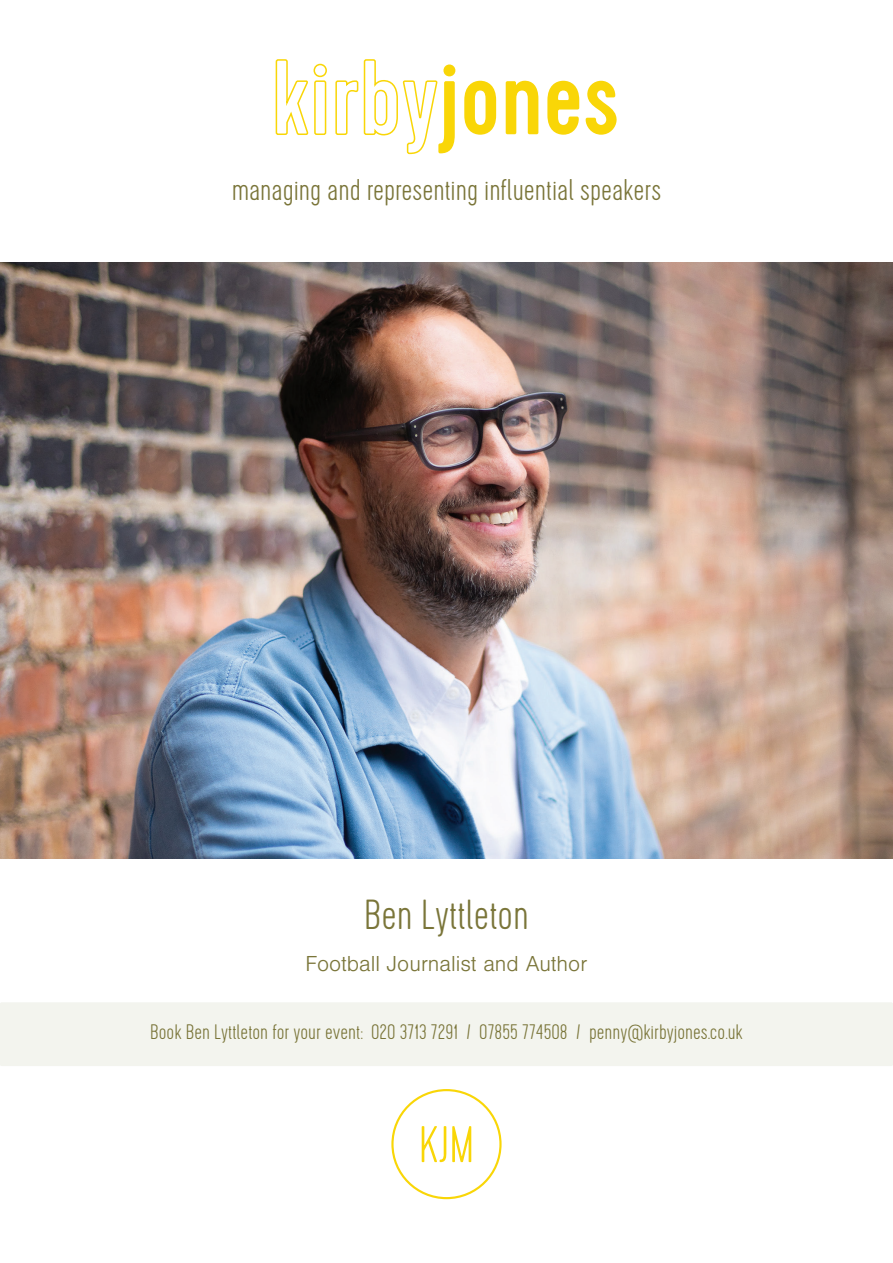
<style>
.page{position:relative;width:893px;height:1263px;background:#fff}
.page>*{position:absolute;margin:0;border:0;box-sizing:border-box;transform-origin:0 0}
.t1{font:100 42px "Cervo";color:#7a7539}
.t2{font:100 30px "Cervo";color:#7a7539}
.t3{font:300 22.5px "Nimbus San";color:#7a7539}
.t4{font:100 21px "Cervo";color:#7a7539}
</style>
<div class="page">
<svg style="left:275px;top:59px;width:52px;height:76px"></svg>
<svg style="left:335px;top:59px;width:120px;height:96px"></svg>
<svg style="left:464px;top:81px;width:32px;height:54px"></svg>
<svg style="left:506px;top:80px;width:32px;height:54px"></svg>
<svg style="left:547px;top:81px;width:32px;height:54px"></svg>
<svg style="left:586px;top:81px;width:31px;height:54px"></svg>
<div style="left:391px;top:1089px;width:111px;height:110px;border:2px solid #f9d607;border-radius:50%"></div>
<svg style="left:422px;top:1126px;width:24px;height:36px"></svg>
<svg style="left:452px;top:1126px;width:19px;height:36px"></svg>
<div style="left:0;top:1002px;width:893px;height:64px;background:#f3f4ee;border-radius:2px"></div>
<img style="left:0;top:263px;width:893px;height:595px">
<h2 class="t2" style="left:232px;top:173px;width:431px">managing and representing influential speakers</h2>
<h1 class="t1" style="left:364px;top:891px;width:166px">Ben Lyttleton</h1>
<p class="t3" style="left:306px;top:952px;width:283px">Football Journalist and Author</p>
<p class="t4" style="left:150px;top:1020px;width:594px">Book Ben Lyttleton for your event: 020 3713 7291 / 07855 774508 / penny@kirbyjones.co.uk</p>
</div>
